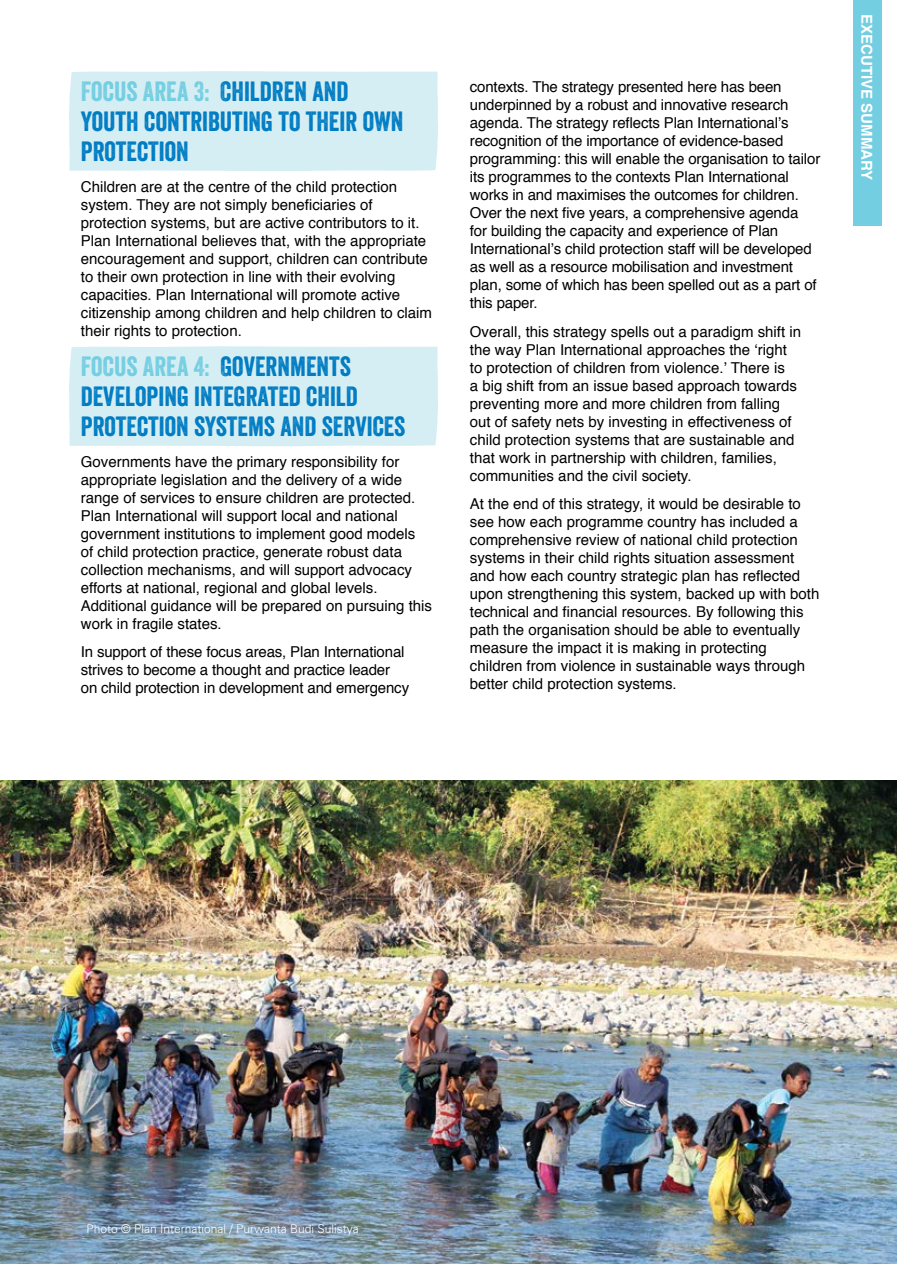
<style>
.page{position:relative;width:897px;height:1264px;background:#fff}
.page>*{position:absolute;margin:0;border:0;box-sizing:border-box;transform-origin:0 0}
.t1{font:27px/30px "Veneer";color:#007cc3}
.t2{font:15px/18px "Helvetica";color:#000}
.t3{font:700 15px "Helvetica";color:#fff}
.t4{font:300 12px "Univers";color:#fff}
.s1{color:#74cee2}
</style>
<div class="page">
<div style="left:853px;top:0;width:28px;height:226px;background:#74cee2"></div>
<div style="left:69px;top:71px;width:369px;height:100px;background:#d5eef4"></div>
<div style="left:69px;top:346px;width:369px;height:100px;background:#d5eef4"></div>
<img style="left:0;top:781px;width:896px;height:483px">
<h1 class="t1" style="left:81px;top:76px;width:324px"><span class="s1">FOCUS AREA 3:</span> CHILDREN AND<br>YOUTH CONTRIBUTING TO THEIR OWN<br>PROTECTION</h1>
<p class="t2" style="left:81px;top:178px;width:353px">Children are at the centre of the child protection system. They are not simply beneficiaries of protection systems, but are active contributors to it.<br>Plan International believes that, with the appropriate encouragement and support, children can contribute to their own protection in line with their evolving capacities. Plan International will promote active citizenship among children and help children to claim their rights to protection.</p>
<h1 class="t1" style="left:81px;top:351px;width:326px"><span class="s1">FOCUS AREA 4:</span> GOVERNMENTS<br>DEVELOPING INTEGRATED CHILD<br>PROTECTION SYSTEMS AND SERVICES</h1>
<p class="t2" style="left:81px;top:453px;width:352px">Governments have the primary responsibility for appropriate legislation and the delivery of a wide range of services to ensure children are protected.<br>Plan International will support local and national government institutions to implement good models<br>of child protection practice, generate robust data collection mechanisms, and will support advocacy efforts at national, regional and global levels.<br>Additional guidance will be prepared on pursuing this work in fragile states.</p>
<p class="t2" style="left:81px;top:643px;width:330px">In support of these focus areas, Plan International strives to become a thought and practice leader on child protection in development and emergency</p>
<p class="t2" style="left:470px;top:78px;width:352px">contexts. The strategy presented here has been underpinned by a robust and innovative research agenda. The strategy reflects Plan International’s recognition of the importance of evidence-based programming: this will enable the organisation to tailor its programmes to the contexts Plan International works in and maximises the outcomes for children.<br>Over the next five years, a comprehensive agenda<br>for building the capacity and experience of Plan International’s child protection staff will be developed as well as a resource mobilisation and investment plan, some of which has been spelled out as a part of this paper.</p>
<p class="t2" style="left:470px;top:323px;width:332px">Overall, this strategy spells out a paradigm shift in the way Plan International approaches the ‘right to protection of children from violence.’ There is<br>a big shift from an issue based approach towards preventing more and more children from falling out of safety nets by investing in effectiveness of child protection systems that are sustainable and that work in partnership with children, families, communities and the civil society.</p>
<p class="t2" style="left:470px;top:495px;width:351px">At the end of this strategy, it would be desirable to see how each programme country has included a comprehensive review of national child protection systems in their child rights situation assessment and how each country strategic plan has reflected upon strengthening this system, backed up with both technical and financial resources. By following this path the organisation should be able to eventually measure the impact it is making in protecting children from violence in sustainable ways through better child protection systems.</p>
<p class="t3" style="left:878px;top:14px;width:167px;rotate:90deg">Executive summary</p>
<p class="t4" style="left:86px;top:1222px;width:274px">Photo © Plan International / Purwanta Budi Sulistya</p>
</div>
